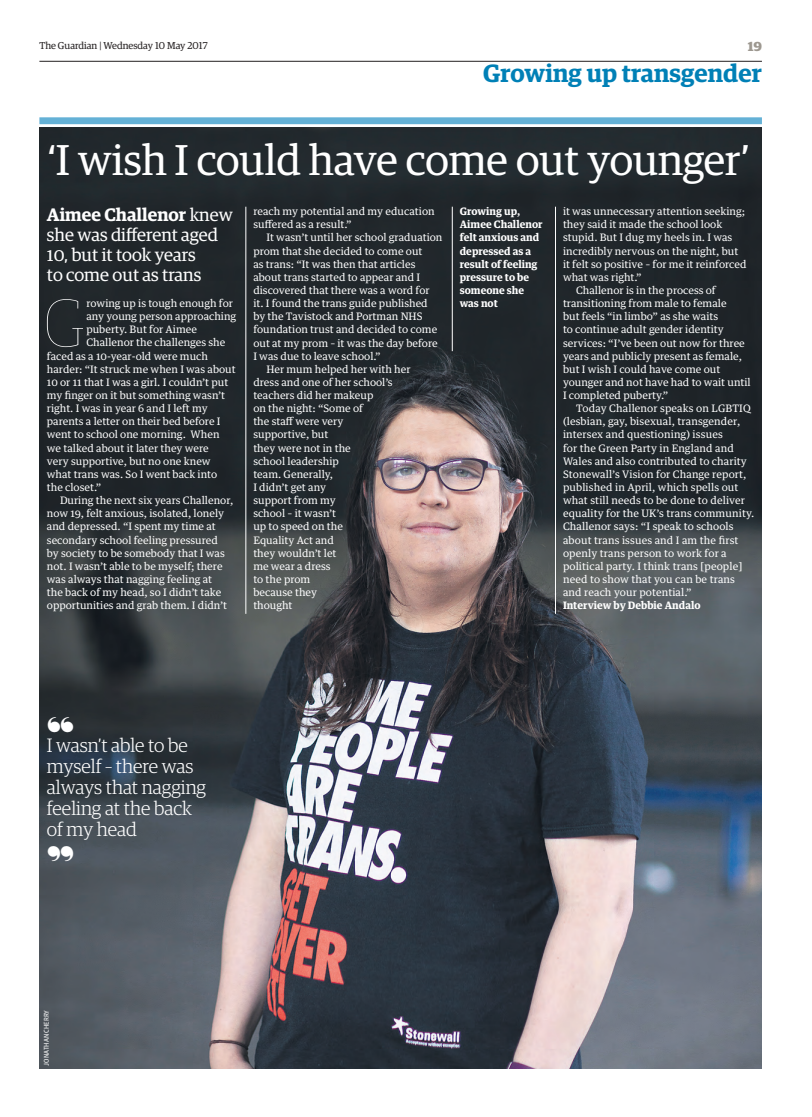
<style>
.page{position:relative;width:812px;height:1117px;background:#fff}
.page>*{position:absolute;margin:0;border:0;box-sizing:border-box;transform-origin:0 0}
.t1{font:67.12px "DC Display Egyptian Condensed 0 Hairline";color:#fff}
.t2{font:43.12px "DE3 Display Egyptian";color:#fff}
.t3{font:600 25px "DE5 Display Egyptian";letter-spacing:.005em;color:#0080b6}
.t4{font:300 19.38px/21px "DE2 Display Egyptian";color:#fff}
.t5{font:18.12px/20px "DE3 Display Egyptian";color:#fff}
.t6{font:600 18.12px "DE5 Display Egyptian";color:#fff}
.t7{font:700 13.12px "DE6 Display Egyptian";color:#9d9890;scale:1.05 1}
.t8{font:10.25px/13.1px "TE32 Text Egyptian";color:#fff}
.t9{font:700 10.25px/13.1px "TE32 Text Egyptian";color:#fff}
.t10{font:10px "DE3 Display Egyptian";color:#231f20}
.t11{font:6.88px "AS32 Agate Sans";color:#fff}
.s1{font-family:"DE3 Display Egyptian";font-weight:400}
</style>
<div class="page">
<hr style="left:39px;top:61px;width:722px;height:1px;background:#231f20">
<div style="left:39px;top:117px;width:722px;height:7px;background:#64b1d6"></div>
<img style="left:39px;top:128px;width:722px;height:940px">
<hr style="left:245px;top:207px;width:1px;height:406px;background:#fff">
<hr style="left:452px;top:207px;width:1px;height:144px;background:#fff">
<hr style="left:555px;top:207px;width:1px;height:406px;background:#fff">
<svg style="left:48px;top:717px;width:25px;height:15px"></svg>
<svg style="left:48px;top:845px;width:25px;height:15px"></svg>
<p class="t10" style="left:39px;top:39px;width:169px">The Guardian | Wednesday 10 May 2017</p>
<p class="t7" style="left:747px;top:36px;width:15px">19</p>
<h3 class="t3" style="left:483px;top:55px;width:280px">Growing up transgender</h3>
<h2 class="t2" style="left:47px;top:130px;width:704px">‘I wish I could have come out younger’</h2>
<p class="t9" style="left:459px;top:204px;width:84px">Growing up,<br>Aimee Challenor felt anxious and depressed as a result of feeling pressure to be someone she was not</p>
<p class="t8" style="left:253px;top:204px;width:183px">reach my potential and my education suffered as a result.”</p>
<p class="t8" style="left:266px;top:230px;width:177px">It wasn’t until her school graduation</p>
<p class="t8" style="left:253px;top:243px;width:171px">prom that she decided to come out</p>
<p class="t8" style="left:253px;top:256px;width:164px">as trans: “It was then that articles</p>
<p class="t8" style="left:253px;top:269px;width:168px">about trans started to appear and I</p>
<p class="t8" style="left:253px;top:282px;width:178px">discovered that there was a word for</p>
<p class="t8" style="left:253px;top:296px;width:176px">it. I found the trans guide published</p>
<p class="t8" style="left:253px;top:309px;width:170px">by the Tavistock and Portman NHS</p>
<p class="t8" style="left:253px;top:322px;width:185px">foundation trust and decided to come</p>
<p class="t8" style="left:253px;top:335px;width:186px">out at my prom – it was the day before</p>
<p class="t8" style="left:253px;top:348px;width:129px">I was due to leave school.”</p>
<p class="t8" style="left:266px;top:361px;width:145px">Her mum helped her with her</p>
<p class="t8" style="left:253px;top:374px;width:141px">dress and one of her school’s</p>
<p class="t8" style="left:253px;top:388px;width:121px">teachers did her makeup</p>
<p class="t8" style="left:253px;top:401px;width:111px">on the night: “Some of</p>
<p class="t8" style="left:253px;top:414px;width:92px">the staff were very</p>
<p class="t8" style="left:253px;top:427px;width:76px">supportive, but</p>
<p class="t8" style="left:253px;top:440px;width:99px">they were not in the</p>
<p class="t8" style="left:253px;top:453px;width:87px">school leadership</p>
<p class="t8" style="left:253px;top:466px;width:81px">team. Generally,</p>
<p class="t8" style="left:253px;top:479px;width:74px">I didn’t get any</p>
<p class="t8" style="left:253px;top:493px;width:84px">support from my</p>
<p class="t8" style="left:253px;top:506px;width:84px">school – it wasn’t</p>
<p class="t8" style="left:253px;top:519px;width:91px">up to speed on the</p>
<p class="t8" style="left:253px;top:532px;width:82px">Equality Act and</p>
<p class="t8" style="left:253px;top:545px;width:85px">they wouldn’t let</p>
<p class="t8" style="left:253px;top:558px;width:79px">me wear a dress</p>
<p class="t8" style="left:253px;top:571px;width:58px">to the prom</p>
<p class="t8" style="left:253px;top:584px;width:65px">because they</p>
<p class="t8" style="left:253px;top:598px;width:41px">thought</p>
<p class="t8" style="left:562px;top:204px;width:183px">it was unnecessary attention seeking;</p>
<p class="t8" style="left:562px;top:217px;width:161px">they said it made the school look</p>
<p class="t8" style="left:562px;top:230px;width:171px">stupid. But I dug my heels in. I was</p>
<p class="t8" style="left:562px;top:243px;width:177px">incredibly nervous on the night, but</p>
<p class="t8" style="left:562px;top:256px;width:185px">it felt so positive – for me it reinforced</p>
<p class="t8" style="left:562px;top:269px;width:80px">what was right.”</p>
<p class="t8" style="left:576px;top:282px;width:141px">Challenor is in the process of</p>
<p class="t8" style="left:562px;top:296px;width:165px">transitioning from male to female</p>
<p class="t8" style="left:562px;top:309px;width:157px">but feels “in limbo” as she waits</p>
<p class="t8" style="left:562px;top:322px;width:162px">to continue adult gender identity</p>
<p class="t8" style="left:562px;top:335px;width:183px">services: “I’ve been out now for three</p>
<p class="t8" style="left:562px;top:348px;width:180px">years and publicly present as female,</p>
<p class="t8" style="left:562px;top:361px;width:159px">but I wish I could have come out</p>
<p class="t8" style="left:562px;top:374px;width:189px">younger and not have had to wait until</p>
<p class="t8" style="left:562px;top:388px;width:107px">I completed puberty.”</p>
<p class="t8" style="left:576px;top:401px;width:176px">Today Challenor speaks on LGBTIQ</p>
<p class="t8" style="left:562px;top:414px;width:179px">(lesbian, gay, bisexual, transgender,</p>
<p class="t8" style="left:562px;top:427px;width:161px">intersex and questioning) issues</p>
<p class="t8" style="left:562px;top:440px;width:172px">for the Green Party in England and</p>
<p class="t8" style="left:562px;top:453px;width:185px">Wales and also contributed to charity</p>
<p class="t8" style="left:562px;top:466px;width:185px">Stonewall’s Vision for Change report,</p>
<p class="t8" style="left:562px;top:479px;width:177px">published in April, which spells out</p>
<p class="t8" style="left:562px;top:493px;width:183px">what still needs to be done to deliver</p>
<p class="t8" style="left:562px;top:506px;width:193px">equality for the UK’s trans community.</p>
<p class="t8" style="left:562px;top:519px;width:172px">Challenor says: “I speak to schools</p>
<p class="t8" style="left:562px;top:532px;width:177px">about trans issues and I am the first</p>
<p class="t8" style="left:562px;top:545px;width:165px">openly trans person to work for a</p>
<p class="t8" style="left:562px;top:558px;width:181px">political party. I think trans [people]</p>
<p class="t8" style="left:562px;top:571px;width:173px">need to show that you can be trans</p>
<p class="t8" style="left:562px;top:584px;width:130px">and reach your potential.”</p>
<p class="t9" style="left:562px;top:598px;width:139px">Interview by Debbie Andalo</p>
<h3 class="t6" style="left:47px;top:201px;width:187px">Aimee Challenor <span class="s1">knew</span></h3>
<h3 class="t5" style="left:47px;top:223px;width:172px">she was different aged<br>10, but it took years<br>to come out as trans</h3>
<h1 class="t1" style="left:47px;top:283px;width:41px">G</h1>
<p class="t8" style="left:86px;top:296px;width:148px">rowing up is tough enough for</p>
<p class="t8" style="left:86px;top:309px;width:151px">any young person approaching</p>
<p class="t8" style="left:86px;top:322px;width:112px">puberty. But for Aimee</p>
<p class="t8" style="left:86px;top:335px;width:140px">Challenor the challenges she</p>
<p class="t8" style="left:47px;top:348px;width:162px">faced as a 10-year-old were much</p>
<p class="t8" style="left:47px;top:361px;width:190px">harder: “It struck me when I was about</p>
<p class="t8" style="left:47px;top:374px;width:183px">10 or 11 that I was a girl. I couldn’t put</p>
<p class="t8" style="left:47px;top:387px;width:180px">my finger on it but something wasn’t</p>
<p class="t8" style="left:47px;top:401px;width:162px">right. I was in year 6 and I left my</p>
<p class="t8" style="left:47px;top:414px;width:175px">parents a letter on their bed before I</p>
<p class="t8" style="left:47px;top:427px;width:174px">went to school one morning. When</p>
<p class="t8" style="left:47px;top:440px;width:163px">we talked about it later they were</p>
<p class="t8" style="left:47px;top:453px;width:165px">very supportive, but no one knew</p>
<p class="t8" style="left:47px;top:466px;width:172px">what trans was. So I went back into</p>
<p class="t8" style="left:47px;top:479px;width:56px">the closet.”</p>
<p class="t8" style="left:60px;top:493px;width:175px">During the next six years Challenor,</p>
<p class="t8" style="left:47px;top:506px;width:179px">now 19, felt anxious, isolated, lonely</p>
<p class="t8" style="left:47px;top:519px;width:170px">and depressed. “I spent my time at</p>
<p class="t8" style="left:47px;top:532px;width:172px">secondary school feeling pressured</p>
<p class="t8" style="left:47px;top:545px;width:179px">by society to be somebody that I was</p>
<p class="t8" style="left:47px;top:558px;width:177px">not. I wasn’t able to be myself; there</p>
<p class="t8" style="left:47px;top:571px;width:167px">was always that nagging feeling at</p>
<p class="t8" style="left:47px;top:584px;width:176px">the back of my head, so I didn’t take</p>
<p class="t8" style="left:47px;top:598px;width:181px">opportunities and grab them. I didn’t</p>
<h3 class="t4" style="left:47px;top:733px;width:161px">I wasn’t able to be myself – there was always that nagging feeling at the back of my head</h3>
<p class="t11" style="left:42px;top:1065px;width:57px;rotate:-90deg">Jonathan Cherry</p>
</div>
